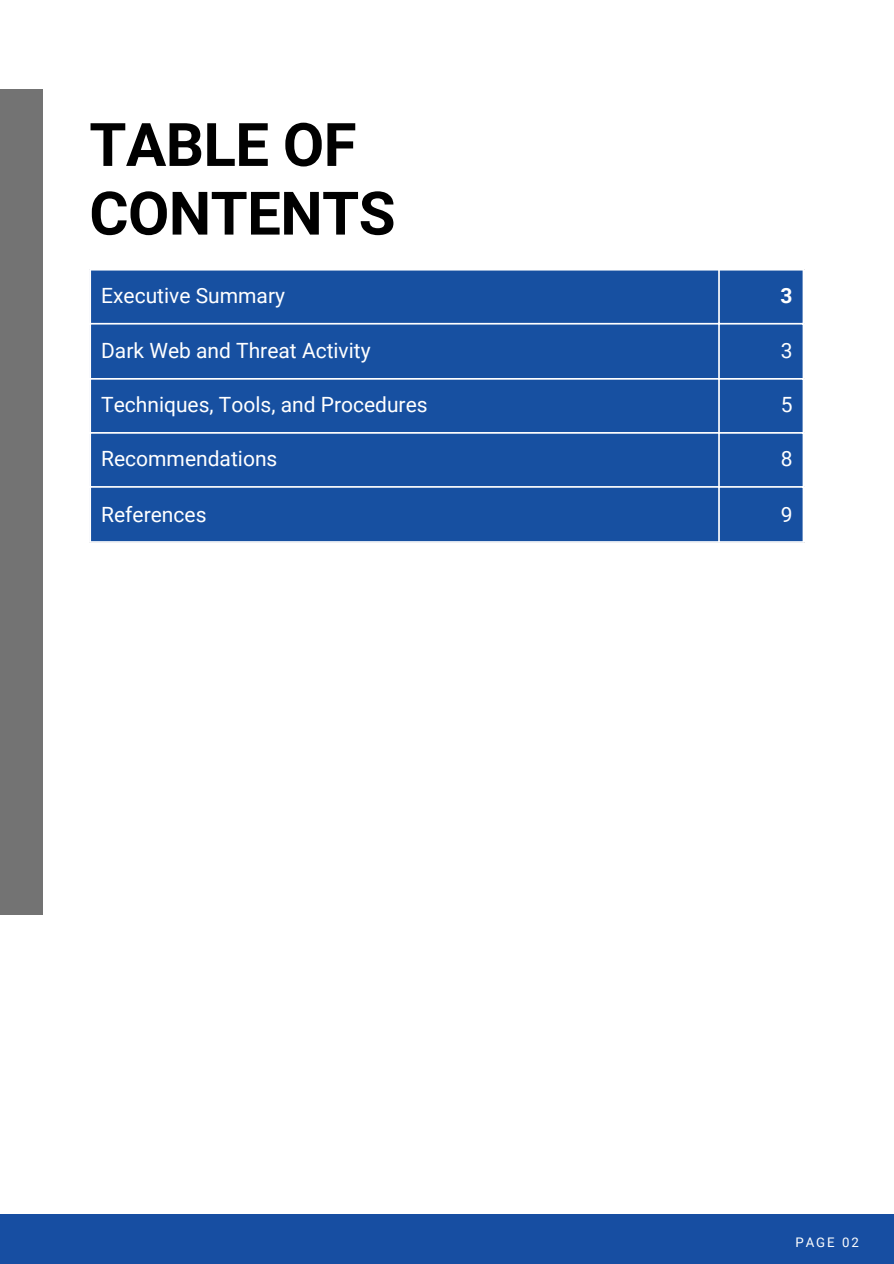
<style>
.page{position:relative;width:894px;height:1264px;background:#fff}
.page>*{position:absolute;margin:0;border:0;box-sizing:border-box;transform-origin:0 0}
.t1{font:700 60px/68.7px "Roboto";letter-spacing:-.01em;color:#000}
.t2{font:21px "Roboto";color:#fff}
.t3{font:700 21px "Roboto";color:#fff}
.t4{font:13.2px "Roboto";letter-spacing:.15em;color:#fff}
</style>
<div class="page">
<div style="left:0;top:89px;width:43px;height:825px;background:#737373"></div>
<div style="left:91px;top:270px;width:711px;height:271px;background:#1750a1"></div>
<hr style="left:718px;top:270px;width:1px;height:271px;background:#fff">
<hr style="left:89px;top:323px;width:715px;height:1px;background:#fff">
<hr style="left:89px;top:378px;width:715px;height:2px;background:#fff">
<hr style="left:89px;top:432px;width:715px;height:2px;background:#fff">
<hr style="left:89px;top:486px;width:715px;height:2px;background:#fff">
<div style="left:0;top:1213px;width:893px;height:50px;background:#174ea2"></div>
<h1 class="t1" style="left:89px;top:108px;width:308px">TABLE OF<br>CONTENTS</h1>
<p class="t2" style="left:101px;top:281px;width:185px">Executive Summary</p>
<p class="t3" style="left:780px;top:281px;width:14px">3</p>
<p class="t2" style="left:101px;top:336px;width:271px">Dark Web and Threat Activity</p>
<p class="t2" style="left:780px;top:336px;width:13px">3</p>
<p class="t2" style="left:101px;top:390px;width:328px">Techniques, Tools, and Procedures</p>
<p class="t2" style="left:780px;top:390px;width:13px">5</p>
<p class="t2" style="left:101px;top:444px;width:178px">Recommendations</p>
<p class="t2" style="left:780px;top:444px;width:13px">8</p>
<p class="t2" style="left:101px;top:499px;width:107px">References</p>
<p class="t2" style="left:780px;top:499px;width:13px">9</p>
<p class="t4" style="left:777px;top:1232px;width:65px">PAGE 02</p>
<p class="t4" style="left:795px;top:1232px;width:65px">PAGE 02</p>
</div>
